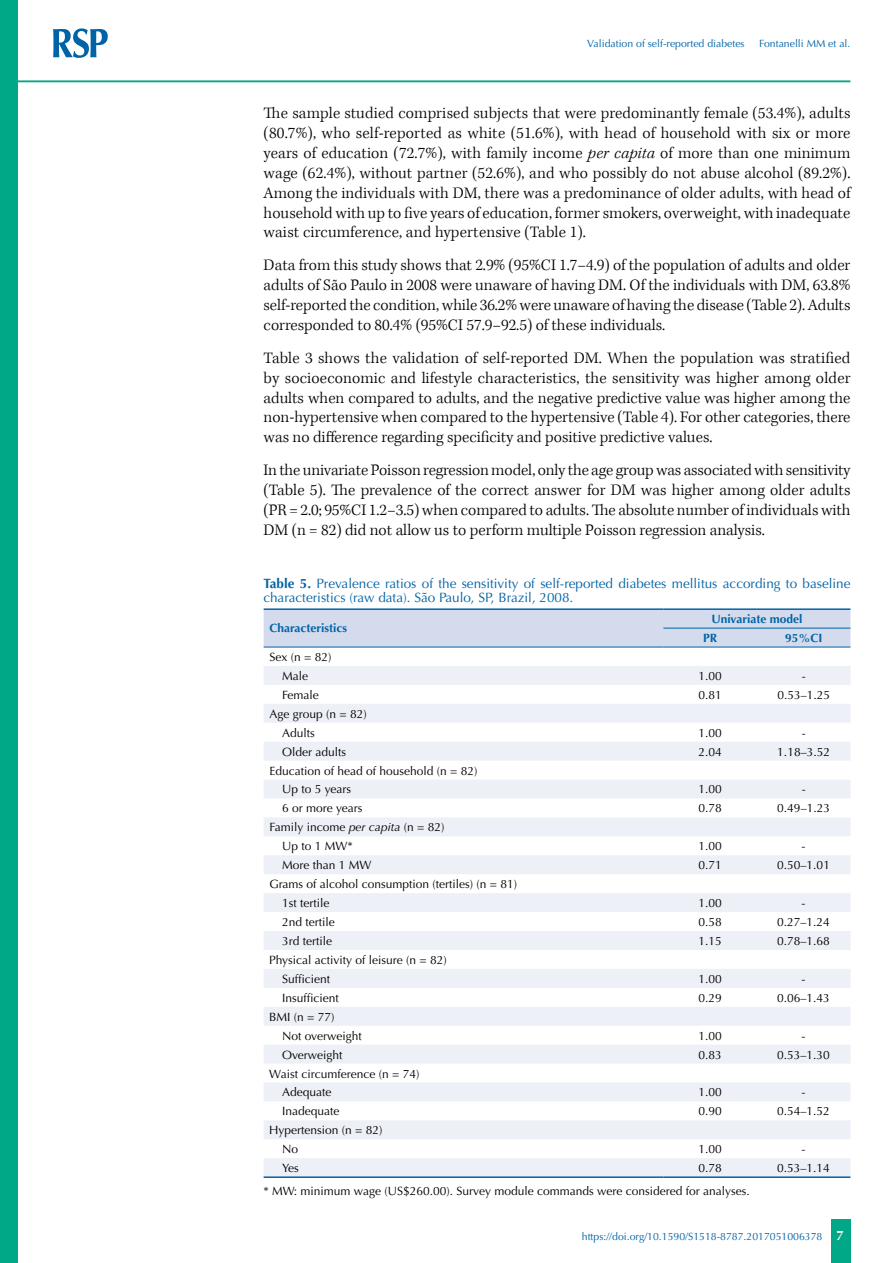
<style>
.page{position:relative;width:893px;height:1263px;background:#fff}
.page>*{position:absolute;margin:0;border:0;box-sizing:border-box;transform-origin:0 0}
.t1{font:300 16.5px/20px "Kepler Std";color:#000;text-align:justify}
.t2{font:13.5px/14.2px "Optima";color:#0063a7}
.t3{font:700 13.5px "Optima";color:#fff}
.t4{font:12px/18.9px "Optima";color:#000}
.t5{font:700 12px/18.9px "Optima";color:#0063a7}
.t6{font:10.5px "Optima";color:#0063a7}
.s1{font-style:italic}
.s2{font-weight:700}
</style>
<div class="page">
<div style="left:831px;top:1220px;width:20px;height:43px;background:#00a887"></div>
<div style="left:0;top:0;width:18px;height:1263px;background:#00a887"></div>
<svg style="left:53px;top:28px;width:55px;height:30px"></svg>
<hr style="left:18px;top:80px;width:832px;height:2px;background:#00a887">
<div style="left:264px;top:610px;width:586px;height:37px;background:#d4dbec"></div>
<svg style="left:264px;top:666px;width:586px;height:510px;fill:#f1f3f8"></svg>
<hr style="left:663px;top:628px;width:94px;height:1px;background:#0063a7">
<hr style="left:757px;top:628px;width:93px;height:1px;background:#0063a7">
<hr style="left:264px;top:608px;width:399px;height:2px;background:#0063a7">
<hr style="left:663px;top:608px;width:94px;height:2px;background:#0063a7">
<hr style="left:757px;top:608px;width:93px;height:2px;background:#0063a7">
<hr style="left:264px;top:647px;width:399px;height:1px;background:#0063a7">
<hr style="left:663px;top:647px;width:94px;height:1px;background:#0063a7">
<hr style="left:757px;top:647px;width:93px;height:1px;background:#0063a7">
<hr style="left:264px;top:1176px;width:399px;height:2px;background:#0063a7">
<hr style="left:663px;top:1176px;width:94px;height:2px;background:#0063a7">
<hr style="left:757px;top:1176px;width:93px;height:2px;background:#0063a7">
<p class="t6" style="left:587px;top:37px;width:159px">Validation of self-reported diabetes</p>
<p class="t6" style="left:759px;top:37px;width:93px">Fontanelli MM et al.</p>
<p class="t1" style="left:264px;top:103px;width:588px">The sample studied comprised subjects that were predominantly female (53.4%), adults (80.7%), who self-reported as white (51.6%), with head of household with six or more years of education (72.7%), with family income <span class="s1">per capita</span> of more than one minimum wage (62.4%), without partner (52.6%), and who possibly do not abuse alcohol (89.2%).<br>Among the individuals with DM, there was a predominance of older adults, with head of household with up to five years of education, former smokers, overweight, with inadequate waist circumference, and hypertensive (Table 1).</p>
<p class="t1" style="left:264px;top:256px;width:588px">Data from this study shows that 2.9% (95%CI 1.7–4.9) of the population of adults and older adults of São Paulo in 2008 were unaware of having DM. Of the individuals with DM, 63.8% self-reported the condition, while 36.2% were unaware of having the disease (Table 2). Adults corresponded to 80.4% (95%CI 57.9–92.5) of these individuals.</p>
<p class="t1" style="left:264px;top:348px;width:588px">Table 3 shows the validation of self-reported DM. When the population was stratified by socioeconomic and lifestyle characteristics, the sensitivity was higher among older adults when compared to adults, and the negative predictive value was higher among the non-hypertensive when compared to the hypertensive (Table 4). For other categories, there was no difference regarding specificity and positive predictive values.</p>
<p class="t1" style="left:264px;top:461px;width:588px">In the univariate Poisson regression model, only the age group was associated with sensitivity (Table 5). The prevalence of the correct answer for DM was higher among older adults (PR = 2.0; 95%CI 1.2–3.5) when compared to adults. The absolute number of individuals with DM (n = 82) did not allow us to perform multiple Poisson regression analysis.</p>
<p class="t2" style="left:264px;top:577px;width:588px"><span class="s2">Table 5.</span> Prevalence ratios of the sensitivity of self-reported diabetes mellitus according to baseline characteristics (raw data). São Paulo, SP, Brazil, 2008.</p>
<p class="t5" style="left:269px;top:619px;width:79px">Characteristics</p>
<p class="t5" style="left:703px;top:610px;width:101px;text-indent:8px">Univariate model<br>PR</p>
<p class="t5" style="left:785px;top:629px;width:39px">95%CI</p>
<p class="t4" style="left:282px;top:647px;width:51px;text-indent:-13px">Sex (n = 82)<br>Male</p>
<p class="t4" style="left:698px;top:666px;width:25px">1.00</p>
<p class="t4" style="left:802px;top:666px;width:5px">-</p>
<p class="t4" style="left:282px;top:685px;width:38px">Female</p>
<p class="t4" style="left:698px;top:685px;width:25px">0.81</p>
<p class="t4" style="left:777px;top:685px;width:54px">0.53–1.25</p>
<p class="t4" style="left:282px;top:704px;width:86px;text-indent:-13px">Age group (n = 82)<br>Adults</p>
<p class="t4" style="left:698px;top:723px;width:25px">1.00</p>
<p class="t4" style="left:802px;top:723px;width:5px">-</p>
<p class="t4" style="left:282px;top:742px;width:66px">Older adults</p>
<p class="t4" style="left:698px;top:742px;width:25px">2.04</p>
<p class="t4" style="left:777px;top:742px;width:54px">1.18–3.52</p>
<p class="t4" style="left:282px;top:761px;width:197px;text-indent:-13px">Education of head of household (n = 82)<br>Up to 5 years</p>
<p class="t4" style="left:698px;top:780px;width:25px">1.00</p>
<p class="t4" style="left:802px;top:780px;width:5px">-</p>
<p class="t4" style="left:282px;top:799px;width:82px">6 or more years</p>
<p class="t4" style="left:698px;top:799px;width:25px">0.78</p>
<p class="t4" style="left:777px;top:799px;width:54px">0.49–1.23</p>
<p class="t4" style="left:282px;top:818px;width:164px;text-indent:-13px">Family income <span class="s1">per capita</span> (n = 82)<br>Up to 1 MW*</p>
<p class="t4" style="left:698px;top:837px;width:25px">1.00</p>
<p class="t4" style="left:802px;top:837px;width:5px">-</p>
<p class="t4" style="left:282px;top:856px;width:91px">More than 1 MW</p>
<p class="t4" style="left:698px;top:856px;width:25px">0.71</p>
<p class="t4" style="left:777px;top:856px;width:54px">0.50–1.01</p>
<p class="t4" style="left:282px;top:875px;width:237px;text-indent:-13px">Grams of alcohol consumption (tertiles) (n = 81)<br>1st tertile</p>
<p class="t4" style="left:698px;top:894px;width:25px">1.00</p>
<p class="t4" style="left:802px;top:894px;width:5px">-</p>
<p class="t4" style="left:282px;top:913px;width:54px">2nd tertile</p>
<p class="t4" style="left:698px;top:913px;width:25px">0.58</p>
<p class="t4" style="left:777px;top:913px;width:54px">0.27–1.24</p>
<p class="t4" style="left:282px;top:932px;width:52px">3rd tertile</p>
<p class="t4" style="left:698px;top:932px;width:25px">1.15</p>
<p class="t4" style="left:777px;top:932px;width:54px">0.78–1.68</p>
<p class="t4" style="left:282px;top:950px;width:166px;text-indent:-13px">Physical activity of leisure (n = 82)<br>Sufficient</p>
<p class="t4" style="left:698px;top:969px;width:25px">1.00</p>
<p class="t4" style="left:802px;top:969px;width:5px">-</p>
<p class="t4" style="left:282px;top:988px;width:58px">Insufficient</p>
<p class="t4" style="left:698px;top:988px;width:25px">0.29</p>
<p class="t4" style="left:777px;top:988px;width:54px">0.06–1.43</p>
<p class="t4" style="left:282px;top:1007px;width:81px;text-indent:-13px">BMI (n = 77)<br>Not overweight</p>
<p class="t4" style="left:698px;top:1026px;width:25px">1.00</p>
<p class="t4" style="left:802px;top:1026px;width:5px">-</p>
<p class="t4" style="left:282px;top:1045px;width:62px">Overweight</p>
<p class="t4" style="left:698px;top:1045px;width:25px">0.83</p>
<p class="t4" style="left:777px;top:1045px;width:54px">0.53–1.30</p>
<p class="t4" style="left:282px;top:1064px;width:139px;text-indent:-13px">Waist circumference (n = 74)<br>Adequate</p>
<p class="t4" style="left:698px;top:1083px;width:25px">1.00</p>
<p class="t4" style="left:802px;top:1083px;width:5px">-</p>
<p class="t4" style="left:282px;top:1102px;width:59px">Inadequate</p>
<p class="t4" style="left:698px;top:1102px;width:25px">0.90</p>
<p class="t4" style="left:777px;top:1102px;width:54px">0.54–1.52</p>
<p class="t4" style="left:282px;top:1121px;width:102px;text-indent:-13px">Hypertension (n = 82)<br>No</p>
<p class="t4" style="left:698px;top:1140px;width:25px">1.00</p>
<p class="t4" style="left:802px;top:1140px;width:5px">-</p>
<p class="t4" style="left:282px;top:1159px;width:18px">Yes</p>
<p class="t4" style="left:698px;top:1159px;width:25px">0.78</p>
<p class="t4" style="left:777px;top:1159px;width:54px">0.53–1.14</p>
<p class="t4" style="left:264px;top:1181px;width:488px">* MW: minimum wage (US$260.00). Survey module commands were considered for analyses.</p>
<p class="t6" style="left:582px;top:1230px;width:242px">https://doi.org/10.1590/S1518-8787.2017051006378</p>
<p class="t3" style="left:836px;top:1227px;width:9px">7</p>
</div>
